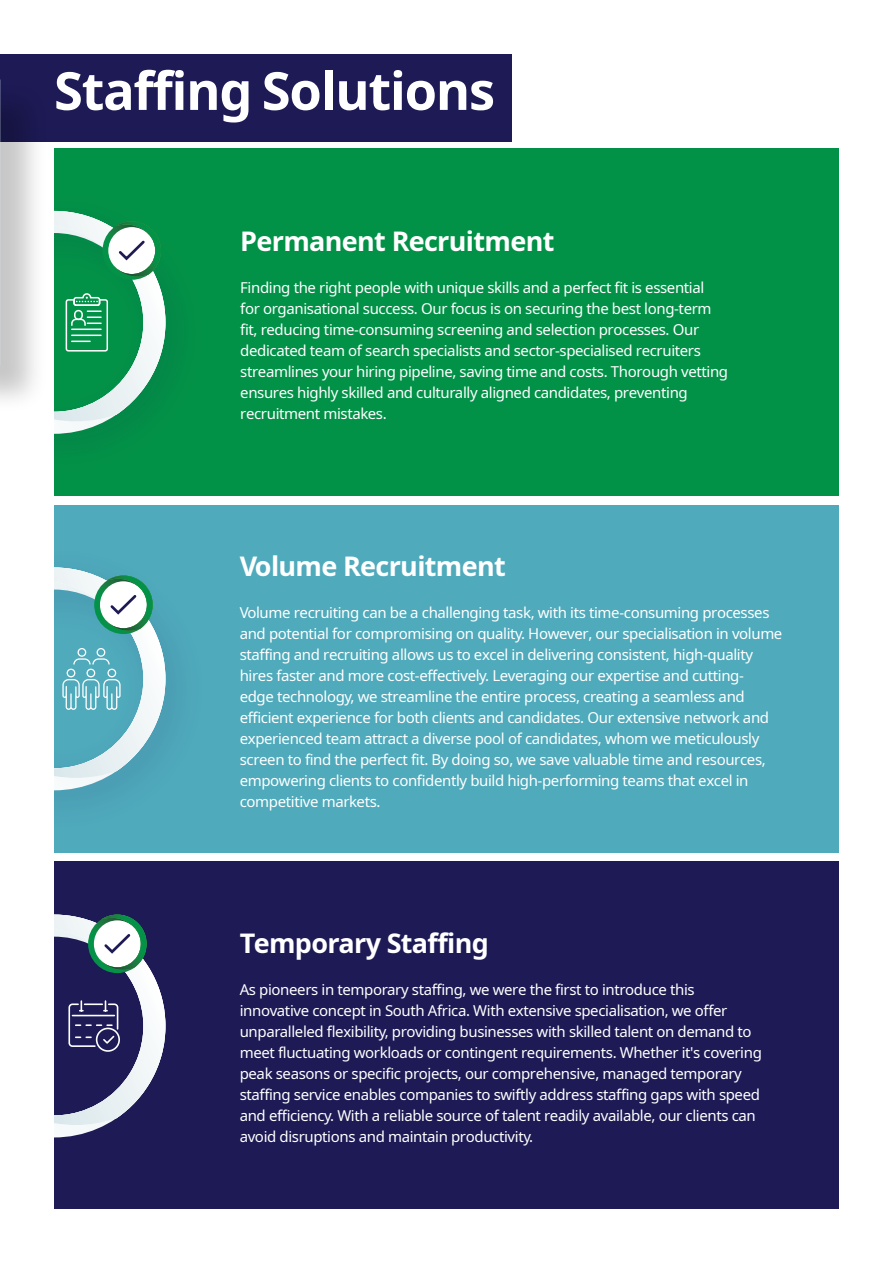
<style>
.page{position:relative;width:893px;height:1263px;background:#fff}
.page>*{position:absolute;margin:0;border:0;box-sizing:border-box;transform-origin:0 0}
.t1{font:700 52.5px "Nokora";letter-spacing:-.025em;color:#fff}
.t2{font:700 27px "Nokora";letter-spacing:-.025em;color:#fff}
.t3{font:15px/21px "Nokora";letter-spacing:-.025em;color:#fff}
</style>
<div class="page">
<div style="left:54px;top:149px;width:785px;height:347px;background:#029247"></div>
<svg style="left:54px;top:211px;width:111px;height:223px"></svg>
<div style="left:54px;top:505px;width:785px;height:347px;background:#4faabc"></div>
<svg style="left:54px;top:567px;width:111px;height:223px"></svg>
<div style="left:54px;top:862px;width:785px;height:347px;background:#1d1a55"></div>
<svg style="left:54px;top:914px;width:111px;height:223px"></svg>
<div style="left:0;top:54px;width:512px;height:88px;background:#1d1a55"></div>
<div style="left:0;top:83px;width:48px;height:330px;background:#000;opacity:.22"></div>
<img style="left:0;top:79px;width:1px;height:286px">
<h1 class="t1" style="left:54px;top:61px;width:443px">Staffing Solutions</h1>
<h2 class="t2" style="left:240px;top:226px;width:316px">Permanent Recruitment</h2>
<p class="t3" style="left:240px;top:278px;width:489px">Finding the right people with unique skills and a perfect fit is essential<br>for organisational success. Our focus is on securing the best long-term fit, reducing time-consuming screening and selection processes. Our dedicated team of search specialists and sector-specialised recruiters streamlines your hiring pipeline, saving time and costs. Thorough vetting ensures highly skilled and culturally aligned candidates, preventing recruitment mistakes.</p>
<h2 class="t2" style="left:240px;top:551px;width:268px">Volume Recruitment</h2>
<p class="t3" style="left:240px;top:603px;width:544px">Volume recruiting can be a challenging task, with its time-consuming processes and potential for compromising on quality. However, our specialisation in volume staffing and recruiting allows us to excel in delivering consistent, high-quality hires faster and more cost-effectively. Leveraging our expertise and cutting-<br>edge technology, we streamline the entire process, creating a seamless and efficient experience for both clients and candidates. Our extensive network and experienced team attract a diverse pool of candidates, whom we meticulously screen to find the perfect fit. By doing so, we save valuable time and resources, empowering clients to confidently build high-performing teams that excel in competitive markets.</p>
<h2 class="t2" style="left:240px;top:928px;width:251px">Temporary Staffing</h2>
<p class="t3" style="left:240px;top:980px;width:524px">As pioneers in temporary staffing, we were the first to introduce this innovative concept in South Africa. With extensive specialisation, we offer unparalleled flexibility, providing businesses with skilled talent on demand to meet fluctuating workloads or contingent requirements. Whether it's covering peak seasons or specific projects, our comprehensive, managed temporary staffing service enables companies to swiftly address staffing gaps with speed and efficiency. With a reliable source of talent readily available, our clients can avoid disruptions and maintain productivity.</p>
</div>
